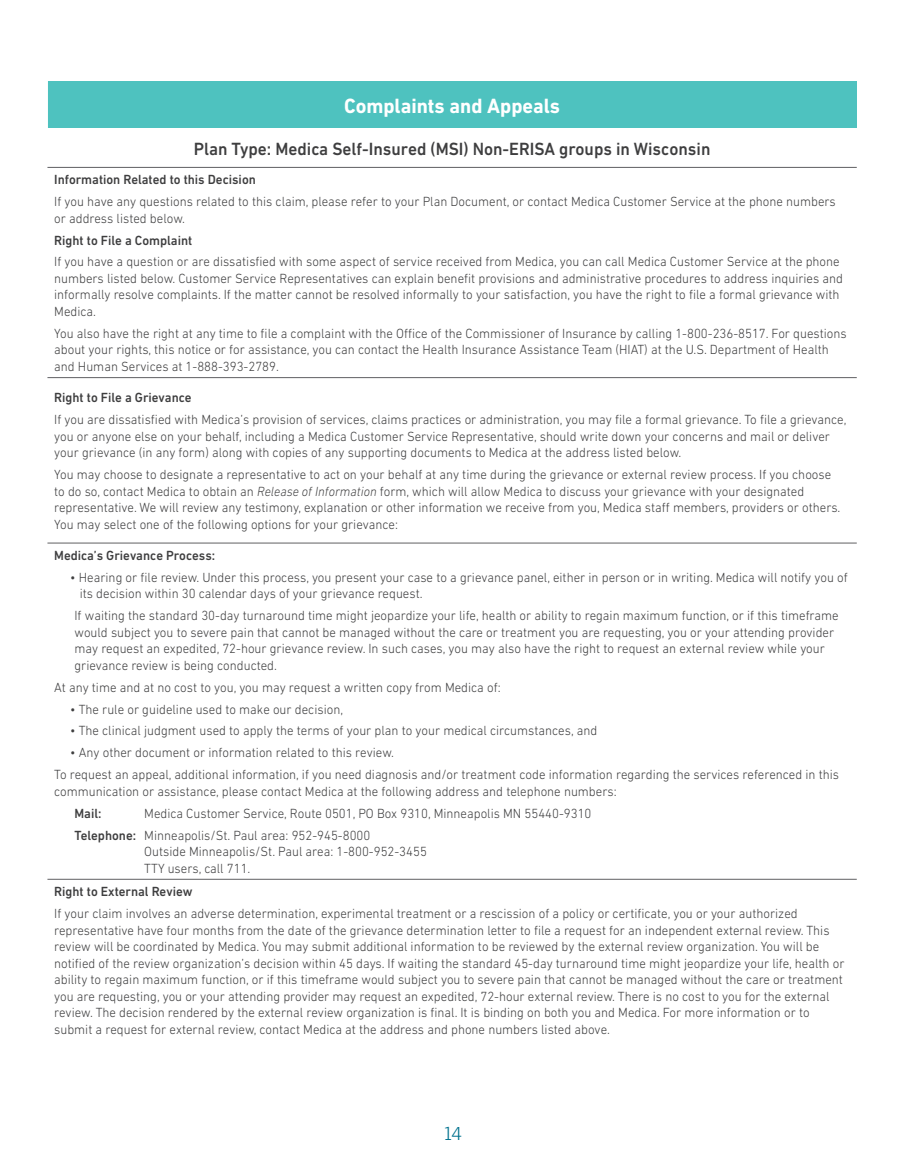
<style>
.page{position:relative;width:905px;height:1161px;background:#fff}
.page>*{position:absolute;margin:0;border:0;box-sizing:border-box;transform-origin:0 0}
.TABLE_head{font:700 21px "DIN Next LT Pro";color:#fff;scale:.96 1}
.TABLE_head-2{font:500 18px "DIN Next LT Pro";color:#3e3e3f;scale:.96 1}
.t1{font:300 18px "Trade Gothic LT Std";color:#00718e}
.TABLE_body{font:300 13.5px/16.5px "DIN Next LT Pro";color:#3e3e3f;scale:.96 1}
.TABLE_body-2{font:500 13.5px "DIN Next LT Pro";color:#3e3e3f;scale:.96 1}
.s1{font-style:italic}
.s2{font-weight:500}
</style>
<div class="page">
<div style="left:47px;top:81px;width:809px;height:48px;background:#4ec2bf"></div>
<hr style="left:47px;top:81px;width:1px;height:48px;background:#fff">
<hr style="left:47px;top:167px;width:809px;height:1px;background:#5f5f62">
<hr style="left:47px;top:377px;width:809px;height:1px;background:#5f5f62">
<hr style="left:47px;top:543px;width:809px;height:1px;background:#5f5f62">
<hr style="left:47px;top:879px;width:809px;height:1px;background:#5f5f62">
<p class="TABLE_head" style="left:344px;top:93px;width:226px">Complaints and Appeals</p>
<p class="TABLE_head-2" style="left:194px;top:138px;width:539px">Plan Type: Medica Self-Insured (MSI) Non-ERISA groups in Wisconsin</p>
<p class="TABLE_body-2" style="left:54px;top:172px;width:211px">Information Related to this Decision</p>
<p class="TABLE_body" style="left:54px;top:193px;width:815px">If you have any questions related to this claim, please refer to your Plan Document, or contact Medica Customer Service at the phone numbers or address listed below.</p>
<p class="TABLE_body-2" style="left:54px;top:232px;width:145px">Right to File a Complaint</p>
<p class="TABLE_body" style="left:54px;top:253px;width:823px">If you have a question or are dissatisfied with some aspect of service received from Medica, you can call Medica Customer Service at the phone numbers listed below. Customer Service Representatives can explain benefit provisions and administrative procedures to address inquiries and informally resolve complaints. If the matter cannot be resolved informally to your satisfaction, you have the right to file a formal grievance with Medica.</p>
<p class="TABLE_body" style="left:54px;top:325px;width:827px">You also have the right at any time to file a complaint with the Office of the Commissioner of Insurance by calling 1-800-236-8517. For questions about your rights, this notice or for assistance, you can contact the Health Insurance Assistance Team (HIAT) at the U.S. Department of Health and Human Services at 1-888-393-2789.</p>
<p class="TABLE_body-2" style="left:54px;top:390px;width:145px">Right to File a Grievance</p>
<p class="TABLE_body" style="left:54px;top:411px;width:826px">If you are dissatisfied with Medica’s provision of services, claims practices or administration, you may file a formal grievance. To file a grievance, you or anyone else on your behalf, including a Medica Customer Service Representative, should write down your concerns and mail or deliver your grievance (in any form) along with copies of any supporting documents to Medica at the address listed below.</p>
<p class="TABLE_body" style="left:54px;top:466px;width:820px">You may choose to designate a representative to act on your behalf at any time during the grievance or external review process. If you choose to do so, contact Medica to obtain an <span class="s1">Release of Information</span> form, which will allow Medica to discuss your grievance with your designated representative. We will review any testimony, explanation or other information we receive from you, Medica staff members, providers or others.<br>You may select one of the following options for your grievance:</p>
<p class="TABLE_body-2" style="left:54px;top:548px;width:169px">Medica’s Grievance Process:</p>
<p class="TABLE_body" style="left:80px;top:569px;width:801px;text-indent:-10px">• Hearing or file review. Under this process, you present your case to a grievance panel, either in person or in writing. Medica will notify you of its decision within 30 calendar days of your grievance request.</p>
<p class="TABLE_body" style="left:74px;top:607px;width:797px">If waiting the standard 30-day turnaround time might jeopardize your life, health or ability to regain maximum function, or if this timeframe would subject you to severe pain that cannot be managed without the care or treatment you are requesting, you or your attending provider may request an expedited, 72-hour grievance review. In such cases, you may also have the right to request an external review while your grievance review is being conducted.</p>
<p class="TABLE_body" style="left:54px;top:679px;width:466px">At any time and at no cost to you, you may request a written copy from Medica of:</p>
<p class="TABLE_body" style="left:70px;top:701px;width:286px">• The rule or guideline used to make our decision,</p>
<p class="TABLE_body" style="left:70px;top:722px;width:550px">• The clinical judgment used to apply the terms of your plan to your medical circumstances, and</p>
<p class="TABLE_body" style="left:70px;top:744px;width:339px">• Any other document or information related to this review.</p>
<p class="TABLE_body" style="left:54px;top:766px;width:819px">To request an appeal, additional information, if you need diagnosis and/or treatment code information regarding the services referenced in this communication or assistance, please contact Medica at the following address and telephone numbers:</p>
<p class="TABLE_body-2" style="left:74px;top:805px;width:30px">Mail:</p>
<p class="TABLE_body" style="left:144px;top:805px;width:467px">Medica Customer Service, Route 0501, PO Box 9310, Minneapolis MN 55440-9310</p>
<p class="TABLE_body" style="left:144px;top:827px;width:296px;text-indent:-70px"><span class="s2">Telephone:</span> Minneapolis/St. Paul area: 952-945-8000<br>Outside Minneapolis/St. Paul area: 1-800-952-3455<br>TTY users, call 711.</p>
<p class="TABLE_body-2" style="left:54px;top:884px;width:146px">Right to External Review</p>
<p class="TABLE_body" style="left:54px;top:905px;width:824px">If your claim involves an adverse determination, experimental treatment or a rescission of a policy or certificate, you or your authorized representative have four months from the date of the grievance determination letter to file a request for an independent external review. This review will be coordinated by Medica. You may submit additional information to be reviewed by the external review organization. You will be notified of the review organization’s decision within 45 days. If waiting the standard 45-day turnaround time might jeopardize your life, health or ability to regain maximum function, or if this timeframe would subject you to severe pain that cannot be managed without the care or treatment you are requesting, you or your attending provider may request an expedited, 72-hour external review. There is no cost to you for the external review. The decision rendered by the external review organization is final. It is binding on both you and Medica. For more information or to submit a request for external review, contact Medica at the address and phone numbers listed above.</p>
<h2 class="t1" style="left:443px;top:1123px;width:20px">14</h2>
</div>
